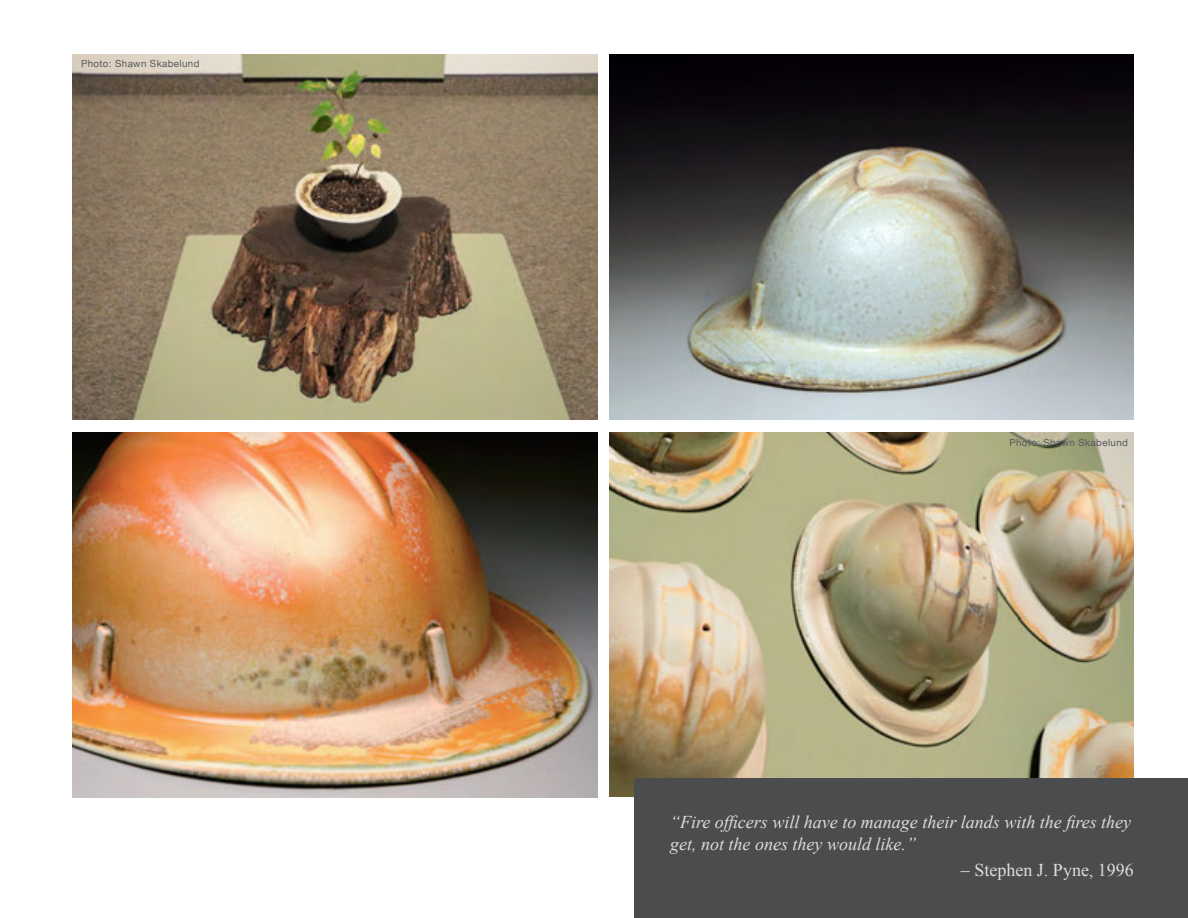
<style>
.page{position:relative;width:1188px;height:918px;background:#fff}
.page>*{position:absolute;margin:0;border:0;box-sizing:border-box;transform-origin:0 0}
.Quotes{font:italic 18px/21.6px "Times New Roman";color:#dcdddf}
.Quotes-2{font:18px "Times New Roman";color:#dcdddf}
.photo_caption{font:9.75px "Helvetica Neue";letter-spacing:.04em;color:#57585a}
</style>
<div class="page">
<img style="left:72px;top:54px;width:525px;height:365px">
<img style="left:72px;top:432px;width:525px;height:365px">
<img style="left:610px;top:54px;width:524px;height:365px">
<img style="left:610px;top:432px;width:524px;height:364px">
<div style="left:634px;top:778px;width:554px;height:140px;background:#4b4c4d"></div>
<p class="photo_caption" style="left:81px;top:57px;width:120px">Photo: Shawn Skabelund</p>
<p class="photo_caption" style="left:1009px;top:435px;width:120px">Photo: Shawn Skabelund</p>
<p class="Quotes" style="left:670px;top:811px;width:463px">“Fire officers will have to manage their lands with the fires they get, not the ones they would like.”</p>
<p class="Quotes-2" style="left:961px;top:858px;width:174px">– Stephen J. Pyne, 1996</p>
</div>
